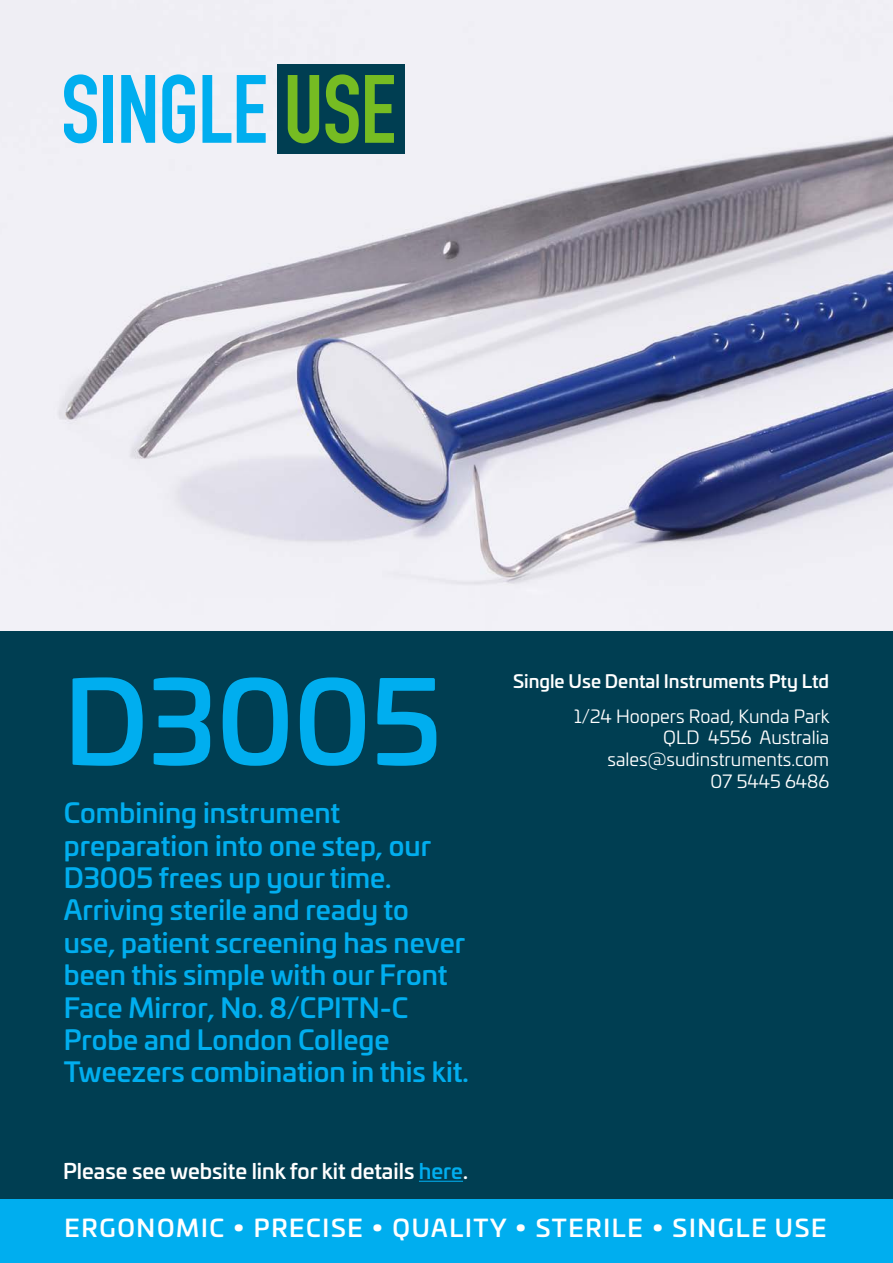
<style>
.page{position:relative;width:893px;height:1263px;background:#fff}
.page>*{position:absolute;margin:0;border:0;box-sizing:border-box;transform-origin:0 0}
.t1{font:500 114px "Univia Pro";color:#00aeef}
.t2{font:500 27px/32.4px "Univia Pro";color:#00aeef}
.t3{font:500 24px "Univia Pro";letter-spacing:.07em;color:#fff}
.t4{font:500 21px "Univia Pro";color:#fff}
.t5{font:18px/21.6px "Univia Pro";color:#fff;text-align:right}
.t6{font:500 18px "Univia Pro";color:#fff}
.s1{color:#00aeef}
</style>
<div class="page">
<img style="left:0;top:0;width:893px;height:631px">
<div style="left:0;top:631px;width:893px;height:632px;background:#003e52"></div>
<div style="left:0;top:1199px;width:893px;height:64px;background:#00aeef"></div>
<div style="left:277px;top:64px;width:127px;height:89px;background:#003e52"></div>
<svg style="left:64px;top:74px;width:33px;height:69px;background:#6ccaf1"></svg>
<div style="left:103px;top:75px;width:10px;height:68px;background:#00aeef"></div>
<svg style="left:121px;top:75px;width:34px;height:68px;background:#42bff0"></svg>
<svg style="left:162px;top:74px;width:33px;height:69px;background:#5fc7f1"></svg>
<svg style="left:202px;top:75px;width:29px;height:68px"></svg>
<svg style="left:237px;top:75px;width:29px;height:68px;background:#62c8f1"></svg>
<svg style="left:288px;top:75px;width:31px;height:68px"></svg>
<svg style="left:325px;top:74px;width:34px;height:69px"></svg>
<svg style="left:365px;top:75px;width:29px;height:68px"></svg>
<hr style="left:419px;top:1181px;width:44px;height:1px;background:#00aeef">
<h1 class="t1" style="left:64px;top:634px;width:380px">D3005</h1>
<p class="t2" style="left:64px;top:795px;width:407px">Combining instrument preparation into one step, our<br>D3005 frees up your time.<br>Arriving sterile and ready to<br>use, patient screening has never been this simple with our Front<br>Face Mirror, No. 8/CPITN-C<br>Probe and London College<br>Tweezers combination in this kit.</p>
<p class="t4" style="left:63px;top:1155px;width:406px">Please see website link for kit details <span class="s1">here</span>.</p>
<p class="t6" style="left:513px;top:668px;width:318px">Single Use Dental Instruments Pty Ltd</p>
<p class="t5" style="left:574px;top:704px;width:257px">1/24 Hoopers Road, Kunda Park<br>QLD 4556 Australia sales@sudinstruments.com</p>
<p class="t5" style="left:711px;top:769px;width:120px">07 5445 6486</p>
<p class="t3" style="left:65px;top:1209px;width:763px">ERGONOMIC • PRECISE • QUALITY • STERILE • SINGLE USE</p>
</div>
